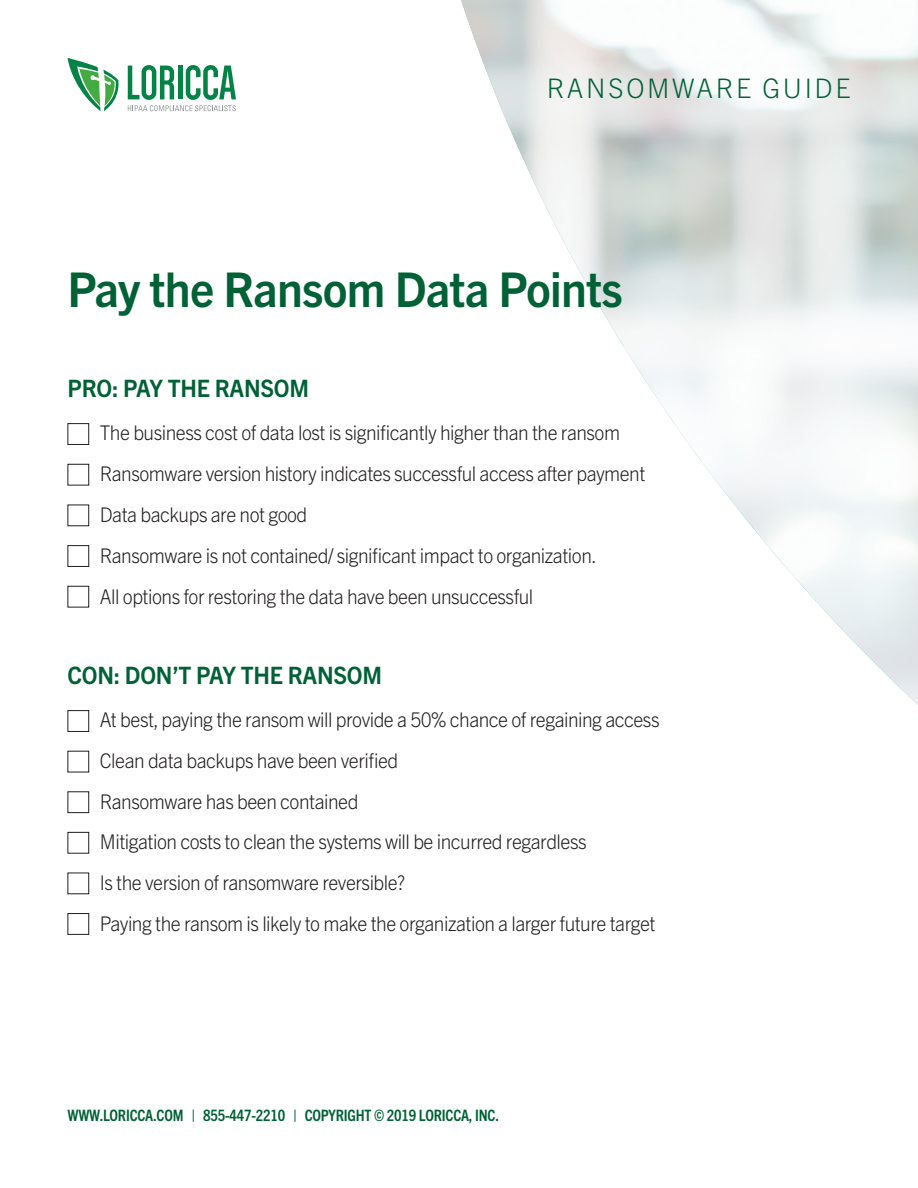
<style>
.page{position:relative;width:918px;height:1188px;background:#fff}
.page>*{position:absolute;margin:0;border:0;box-sizing:border-box;transform-origin:0 0}
.t1{font:700 48px "Trade Gothic Next LT Pro";letter-spacing:-.015em;color:#006136}
.t2{font:300 27px "Trade Gothic Next LT Pro";letter-spacing:.1em;color:#006136}
.t3{font:700 24px "Trade Gothic Next LT Pro";letter-spacing:-.01em;color:#006136;scale:.95 1}
.t4{font:300 20.25px/40.8px "Trade Gothic Next LT Pro";letter-spacing:-.025em;color:#231f20;scale:.95 1}
.t5{font:700 condensed 15.75px "Trade Gothic Next LT Pro";letter-spacing:-.01em;color:#006136}
</style>
<div class="page">
<svg style="left:68px;top:58px;width:51px;height:53px"></svg>
<svg style="left:128px;top:65px;width:108px;height:46px"></svg>
<div style="left:68px;top:423px;width:21px;height:22px;border:1px solid #231f20"></div>
<div style="left:68px;top:464px;width:21px;height:22px;border:1px solid #231f20"></div>
<div style="left:68px;top:505px;width:21px;height:21px;border:1px solid #231f20"></div>
<div style="left:68px;top:545px;width:21px;height:22px;border:1px solid #231f20"></div>
<div style="left:68px;top:586px;width:21px;height:22px;border:1px solid #231f20"></div>
<div style="left:68px;top:710px;width:21px;height:22px;border:1px solid #231f20"></div>
<div style="left:68px;top:751px;width:21px;height:21px;border:1px solid #231f20"></div>
<div style="left:68px;top:791px;width:21px;height:22px;border:1px solid #231f20"></div>
<div style="left:68px;top:832px;width:21px;height:22px;border:1px solid #231f20"></div>
<div style="left:68px;top:873px;width:21px;height:21px;border:1px solid #231f20"></div>
<div style="left:68px;top:913px;width:21px;height:22px;border:1px solid #231f20"></div>
<h2 class="t2" style="left:547px;top:69px;width:305px">RANSOMWARE GUIDE</h2>
<h1 class="t1" style="left:68px;top:256px;width:557px">Pay the Ransom Data Points</h1>
<p class="t3" style="left:68px;top:371px;width:256px">PRO: PAY THE RANSOM</p>
<p class="t4" style="left:100px;top:411px;width:576px">The business cost of data lost is significantly higher than the ransom Ransomware version history indicates successful access after payment Data backups are not good<br>Ransomware is not contained/ significant impact to organization.<br>All options for restoring the data have been unsuccessful</p>
<p class="t3" style="left:68px;top:658px;width:333px">CON: DON’T PAY THE RANSOM</p>
<p class="t4" style="left:100px;top:698px;width:591px">At best, paying the ransom will provide a 50% chance of regaining access Clean data backups have been verified<br>Ransomware has been contained<br>Mitigation costs to clean the systems will be incurred regardless<br>Is the version of ransomware reversible?<br>Paying the ransom is likely to make the organization a larger future target</p>
<p class="t5" style="left:68px;top:1104px;width:433px">WWW.LORICCA.COM | 855-447-2210 | COPYRIGHT © 2019 LORICCA, INC.</p>
</div>
